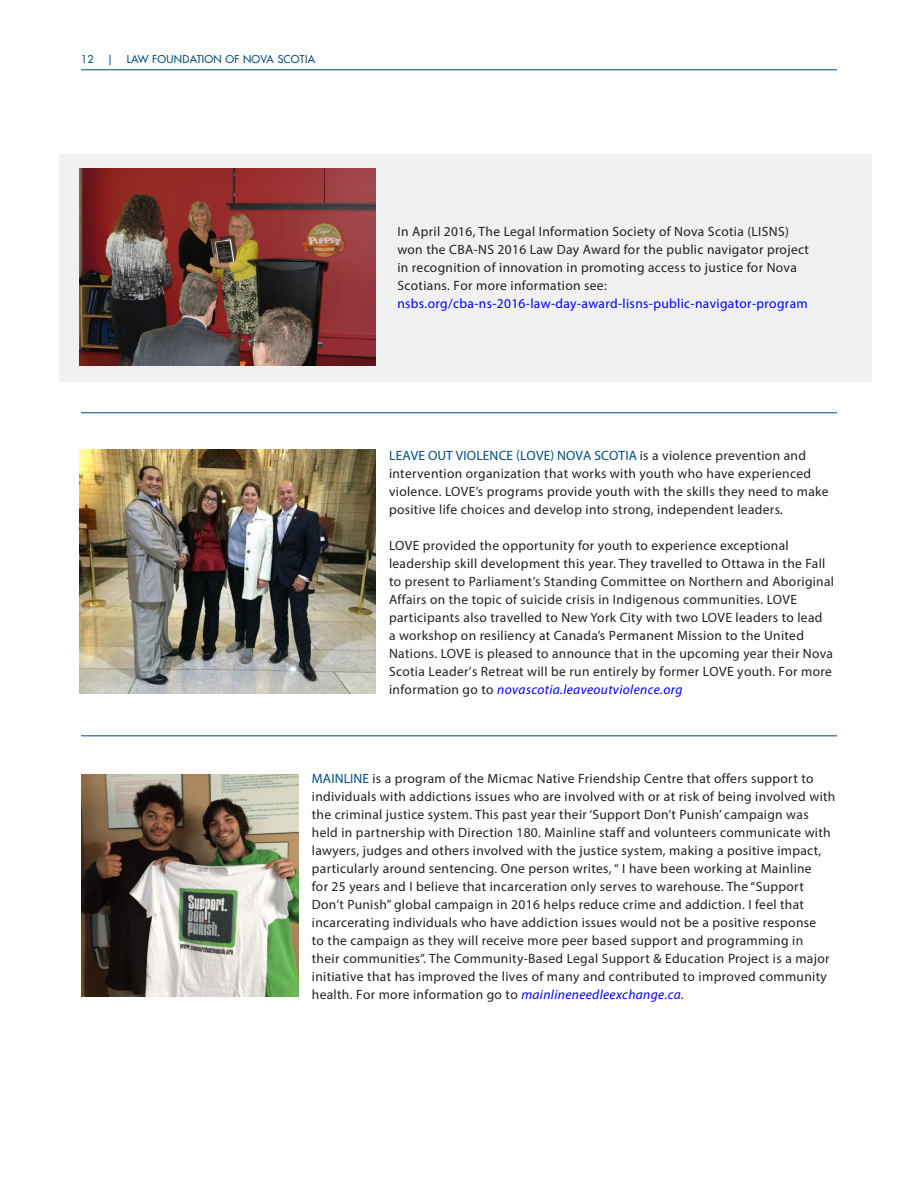
<style>
.page{position:relative;width:918px;height:1188px;background:#fff}
.page>*{position:absolute;margin:0;border:0;box-sizing:border-box;transform-origin:0 0}
.t1{font:13.5px/18px "Myriad Pro";letter-spacing:.025em;color:#231f20}
.t2{font:13.5px "Myriad Pro";letter-spacing:.025em;color:#00f}
.t3{font:500 10.5px "Futura Std";letter-spacing:.03em;color:#014c7e}
.s1{color:#014c7e}
.s2{font-style:italic;color:#00f}
.s3{font-style:italic}
</style>
<div class="page">
<hr style="left:81px;top:69px;width:756px;height:1px;background:#014c7e">
<img style="left:81px;top:775px;width:217px;height:221px">
<img style="left:80px;top:449px;width:296px;height:244px">
<hr style="left:81px;top:735px;width:756px;height:1px;background:#014c7e">
<div style="left:60px;top:154px;width:812px;height:228px;background:#f0f1f2"></div>
<img style="left:80px;top:169px;width:295px;height:196px">
<hr style="left:81px;top:412px;width:756px;height:1px;background:#014c7e">
<p class="t3" style="left:81px;top:52px;width:14px">12</p>
<p class="t3" style="left:107px;top:52px;width:7px">|</p>
<p class="t3" style="left:127px;top:52px;width:190px">LAW FOUNDATION OF NOVA SCOTIA</p>
<p class="t1" style="left:397px;top:222px;width:413px">In April 2016, The Legal Information Society of Nova Scotia (LISNS) won the CBA-NS 2016 Law Day Award for the public navigator project in recognition of innovation in promoting access to justice for Nova Scotians. For more information see:</p>
<p class="t2" style="left:397px;top:295px;width:412px">nsbs.org/cba-ns-2016-law-day-award-lisns-public-navigator-program</p>
<p class="t1" style="left:389px;top:446px;width:441px"><span class="s1">LEAVE OUT VIOLENCE (LOVE) NOVA SCOTIA</span> is a violence prevention and intervention organization that works with youth who have experienced violence. LOVE’s programs provide youth with the skills they need to make positive life choices and develop into strong, independent leaders.</p>
<p class="t1" style="left:389px;top:536px;width:447px">LOVE provided the opportunity for youth to experience exceptional leadership skill development this year. They travelled to Ottawa in the Fall to present to Parliament’s Standing Committee on Northern and Aboriginal Affairs on the topic of suicide crisis in Indigenous communities. LOVE participants also travelled to New York City with two LOVE leaders to lead<br>a workshop on resiliency at Canada’s Permanent Mission to the United Nations. LOVE is pleased to announce that in the upcoming year their Nova Scotia Leader’s Retreat will be run entirely by former LOVE youth. For more information go to <span class="s2">novascotia.leaveoutviolence.org</span></p>
<p class="t1" style="left:312px;top:769px;width:525px"><span class="s1">MAINLINE</span> is a program of the Micmac Native Friendship Centre that offers support to individuals with addictions issues who are involved with or at risk of being involved with the criminal justice system. This past year their ‘Support Don’t Punish’ campaign was held in partnership with Direction 180. Mainline staff and volunteers communicate with lawyers, judges and others involved with the justice system, making a positive impact, particularly around sentencing. One person writes, “ I have been working at Mainline<br>for 25 years and I believe that incarceration only serves to warehouse. The “Support Don’t Punish” global campaign in 2016 helps reduce crime and addiction. I feel that incarcerating individuals who have addiction issues would not be a positive response<br>to the campaign as they will receive more peer based support and programming in<br>their communities”. The Community-Based Legal Support &amp; Education Project is a major initiative that has improved the lives of many and contributed to improved community health. For more information go to <span class="s2">mainlineneedleexchange.ca</span><span class="s3">.</span></p>
</div>
